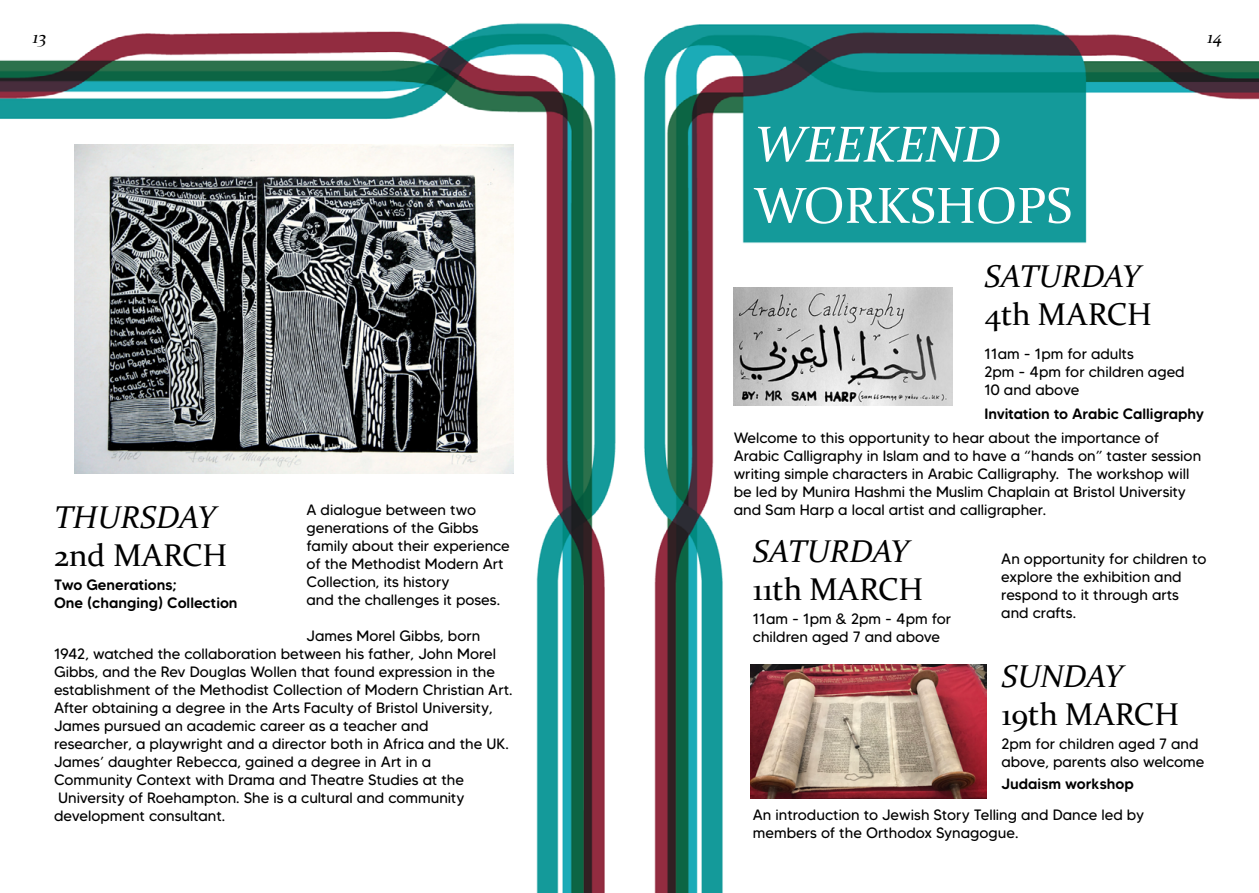
<style>
.page{position:relative;width:1259px;height:893px;background:#fff}
.page>*{position:absolute;margin:0;border:0;box-sizing:border-box;transform-origin:0 0}
.t1{font:51px "Constantia";letter-spacing:-.005em;color:#fff}
.t2{font:italic 51px "Constantia";color:#fff}
.t3{font:31.5px "Constantia";color:#000}
.t4{font:italic 31.5px "Constantia";color:#000}
.t5{font:italic 18px "Constantia";color:#000}
.t6{font:15px/18px "MADE Tommy Soft";color:#000}
.t7{font:500 15px/18px "MADE Tommy Soft";color:#000}
</style>
<div class="page">
<img style="left:0;top:23px;width:1259px;height:870px">
<img style="left:74px;top:144px;width:440px;height:330px">
<img style="left:750px;top:664px;width:236px;height:135px">
<img style="left:733px;top:287px;width:219px;height:119px">
<p class="t5" style="left:33px;top:25px;width:15px">13</p>
<p class="t5" style="left:1207px;top:25px;width:16px">14</p>
<h1 class="t2" style="left:754px;top:110px;width:248px">WEEKEND</h1>
<h1 class="t1" style="left:754px;top:171px;width:320px">WORKSHOPS</h1>
<h2 class="t4" style="left:984px;top:255px;width:158px">SATURDAY</h2>
<h2 class="t3" style="left:984px;top:293px;width:169px">4th MARCH</h2>
<p class="t6" style="left:984px;top:344px;width:202px">11am - 1pm for adults<br>2pm - 4pm for children aged<br>10 and above</p>
<p class="t6" style="left:306px;top:501px;width:205px">A dialogue between two generations of the Gibbs family about their experience of the Methodist Modern Art<br>Collection, its history<br>and the challenges it poses.</p>
<p class="t6" style="left:306px;top:627px;width:175px">James Morel Gibbs, born</p>
<h2 class="t4" style="left:54px;top:496px;width:163px">THURSDAY</h2>
<h2 class="t3" style="left:54px;top:534px;width:175px">2nd MARCH</h2>
<p class="t7" style="left:54px;top:576px;width:185px">Two Generations;<br>One (changing) Collection</p>
<p class="t6" style="left:54px;top:645px;width:460px">1942, watched the collaboration between his father, John Morel Gibbs, and the Rev Douglas Wollen that found expression in the establishment of the Methodist Collection of Modern Christian Art.<br>After obtaining a degree in the Arts Faculty of Bristol University, James pursued an academic career as a teacher and<br>researcher, a playwright and a director both in Africa and the UK.<br>James’ daughter Rebecca, gained a degree in Art in a Community Context with Drama and Theatre Studies at the University of Roehampton. She is a cultural and community development consultant.</p>
<p class="t7" style="left:984px;top:405px;width:221px">Invitation to Arabic Calligraphy</p>
<p class="t6" style="left:733px;top:429px;width:469px">Welcome to this opportunity to hear about the importance of Arabic Calligraphy in Islam and to have a “hands on” taster session writing simple characters in Arabic Calligraphy. The workshop will be led by Munira Hashmi the Muslim Chaplain at Bristol University and Sam Harp a local artist and calligrapher.</p>
<h2 class="t4" style="left:753px;top:530px;width:158px">SATURDAY</h2>
<h2 class="t3" style="left:753px;top:568px;width:172px">11th MARCH</h2>
<p class="t6" style="left:753px;top:610px;width:200px">11am - 1pm &amp; 2pm - 4pm for children aged 7 and above</p>
<p class="t6" style="left:1001px;top:550px;width:207px">An opportunity for children to explore the exhibition and respond to it through arts and crafts.</p>
<h2 class="t4" style="left:1001px;top:655px;width:123px">SUNDAY</h2>
<h2 class="t3" style="left:1001px;top:692px;width:179px">19th MARCH</h2>
<p class="t6" style="left:1001px;top:735px;width:205px">2pm for children aged 7 and above, parents also welcome</p>
<p class="t7" style="left:1001px;top:775px;width:134px">Judaism workshop</p>
<p class="t6" style="left:753px;top:805px;width:393px">An introduction to Jewish Story Telling and Dance led by members of the Orthodox Synagogue.</p>
</div>
